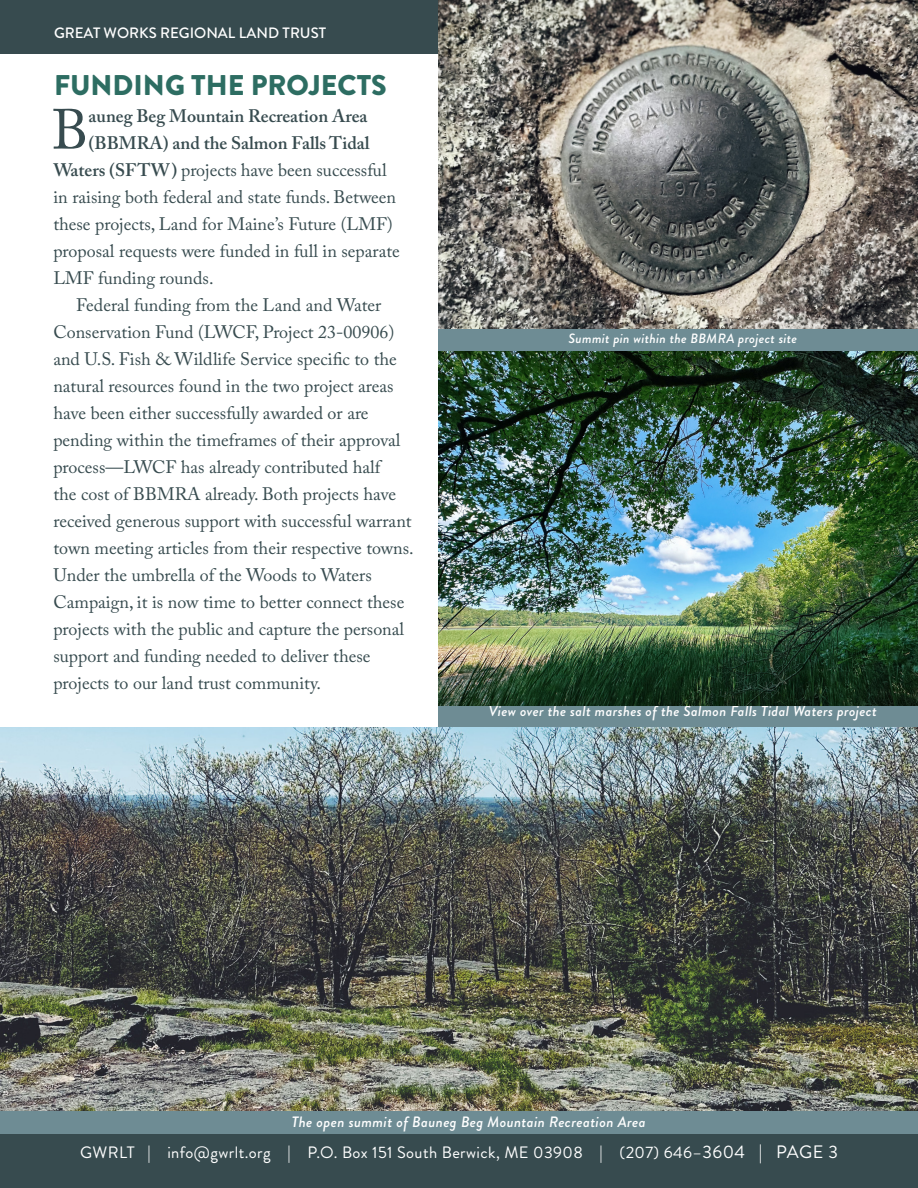
<style>
.page{position:relative;width:918px;height:1188px;background:#fff}
.page>*{position:absolute;margin:0;border:0;box-sizing:border-box;transform-origin:0 0}
.t1{font:55.95px "Adobe Caslon Pro";color:#374b4f}
.t2{font:900 28.5px "Brandon Grotesque";color:#2d6d62}
.t3{font:18px/27px "Adobe Caslon Pro";color:#374b4f}
.t4{font:600 18px "Adobe Caslon Pro";color:#374b4f}
.t5{font:16.5px "Brandon Grotesque";letter-spacing:.025em;color:#fff}
.t6{font:italic 500 15px "Brandon Grotesque";letter-spacing:.025em;color:#fff}
.t7{font:500 15px "Brandon Grotesque";color:#fff}
.t8{font:italic 500 14.55px "Brandon Grotesque";letter-spacing:.025em;color:#fff}
.t9{font:italic 500 13.5px "Brandon Grotesque";letter-spacing:.025em;color:#fff}
.s1{font-weight:600}
.s2{font-size:18px}
</style>
<div class="page">
<div style="left:0;top:0;width:918px;height:54px;background:#374b4f"></div>
<div style="left:438px;top:703px;width:480px;height:24px;background:#6e8c94"></div>
<img style="left:438px;top:0;width:480px;height:329px">
<div style="left:438px;top:330px;width:480px;height:21px;background:#6e8c94"></div>
<div style="left:0;top:1134px;width:918px;height:54px;background:#374b4f"></div>
<img style="left:0;top:727px;width:918px;height:385px">
<div style="left:0;top:1112px;width:918px;height:22px;background:#6e8c94"></div>
<img style="left:439px;top:351px;width:479px;height:354px">
<p class="t7" style="left:54px;top:22px;width:274px">GREAT WORKS REGIONAL LAND TRUST</p>
<p class="t2" style="left:54px;top:65px;width:334px">FUNDING THE PROJECTS</p>
<p class="t1" style="left:52px;top:96px;width:38px">B</p>
<p class="t4" style="left:89px;top:105px;width:280px">auneg Beg Mountain Recreation Area</p>
<p class="t4" style="left:89px;top:132px;width:283px">(BBMRA) and the Salmon Falls Tidal</p>
<p class="t3" style="left:53px;top:156px;width:335px"><span class="s1">Waters (SFTW)</span> projects have been successful</p>
<p class="t3" style="left:53px;top:183px;width:344px">in raising both federal and state funds. Between</p>
<p class="t3" style="left:53px;top:210px;width:341px">these projects, Land for Maine’s Future (LMF)</p>
<p class="t3" style="left:53px;top:237px;width:348px">proposal requests were funded in full in separate</p>
<p class="t3" style="left:53px;top:264px;width:162px">LMF funding rounds.</p>
<p class="t3" style="left:53px;top:291px;width:362px;text-indent:23px">Federal funding from the Land and Water Conservation Fund (LWCF, Project 23-00906) and U.S. Fish &amp; Wildlife Service specific to the natural resources found in the two project areas have been either successfully awarded or are pending within the timeframes of their approval process—LWCF has already contributed half<br>the cost of BBMRA already. Both projects have received generous support with successful warrant town meeting articles from their respective towns.<br>Under the umbrella of the Woods to Waters Campaign, it is now time to better connect these projects with the public and capture the personal support and funding needed to deliver these projects to our land trust community.</p>
<p class="t9" style="left:569px;top:329px;width:230px">Summit pin within the BBMRA project site</p>
<p class="t8" style="left:489px;top:701px;width:390px">View over the salt marshes of the Salmon Falls Tidal Waters project</p>
<p class="t6" style="left:292px;top:1111px;width:355px">The open summit of Bauneg Beg Mountain Recreation Area</p>
<p class="t5" style="left:80px;top:1141px;width:759px">GWRLT | info@gwrlt.org | P.O. Box 151 South Berwick, ME 03908 | (207) 646–<span class="s2">3604 | PAGE 3</span></p>
</div>
